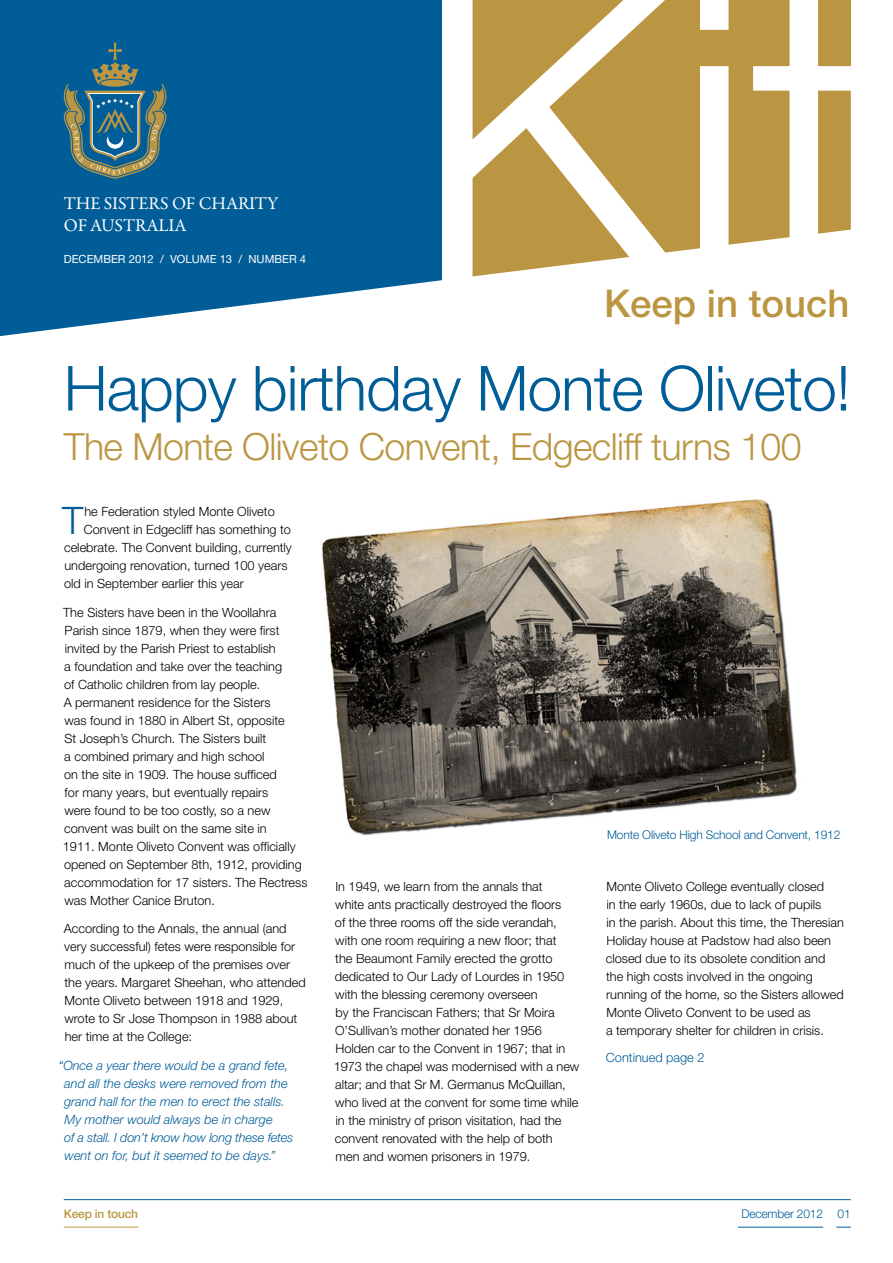
<style>
.page{position:relative;width:893px;height:1263px;background:#fff}
.page>*{position:absolute;margin:0;border:0;box-sizing:border-box;transform-origin:0 0}
.t1{font:300 62.25px "Helvetica Neue LT";letter-spacing:-.015em;color:#005d98}
.t2{font:500 38.25px "Helvetica Neue LT";color:#bb9642}
.t3{font:300 37.95px "Helvetica Neue LT";color:#005d98}
.t4{font:300 37.5px "Helvetica Neue LT";letter-spacing:-.015em;color:#bb9642}
.t5{font:18px/22.5px "Garamond Premr Pro";letter-spacing:-.01em;color:#fff}
.t6{font:300 12.75px/18px "Helvetica Neue LT";color:#000}
.t7{font:italic 300 12.75px/18px "Helvetica Neue LT";color:#005d98}
.t8{font:300 12.75px "Helvetica Neue LT";color:#005d98}
.t9{font:300 12px "Helvetica Neue LT";letter-spacing:-.015em;color:#005d98}
.t10{font:500 12px "Helvetica Neue LT";letter-spacing:-.015em;color:#bb9642}
.t11{font:11.25px "Helvetica Neue LT";color:#fff}
</style>
<div class="page">
<hr style="left:64px;top:1199px;width:786px;height:1px;background:#005d98">
<hr style="left:64px;top:1227px;width:74px;height:1px;background:#bb9642">
<hr style="left:738px;top:1227px;width:85px;height:1px;background:#005d98">
<svg style="left:836px;top:1227px;width:14px;height:1px"></svg>
<img style="left:322px;top:499px;width:476px;height:337px">
<svg style="left:0;top:0;width:440px;height:336px;background:#166ba1"></svg>
<div style="left:681px;top:0;width:85px;height:251px;background:#bb9642"></div>
<svg style="left:440px;top:0;width:241px;height:281px"></svg>
<svg style="left:698px;top:65px;width:32px;height:186px"></svg>
<svg style="left:700px;top:0;width:28px;height:30px"></svg>
<svg style="left:751px;top:0;width:100px;height:240px"></svg>
<svg style="left:64px;top:43px;width:102px;height:136px;background:#3a7083"></svg>
<h3 class="t5" style="left:64px;top:191px;width:216px">THE SISTERS OF CHARITY<br>OF AUSTRALIA</h3>
<p class="t11" style="left:64px;top:253px;width:244px">DECEMBER 2012 / VOLUME 13 / NUMBER 4</p>
<h2 class="t2" style="left:604px;top:281px;width:247px">Keep in touch</h2>
<h1 class="t1" style="left:64px;top:366px;width:788px">Happy birthday Monte Oliveto!</h1>
<h3 class="t4" style="left:64px;top:433px;width:739px">The Monte Oliveto Convent, Edgecliff turns 100</h3>
<h3 class="t3" style="left:62px;top:507px;width:23px">T</h3>
<p class="t6" style="left:84px;top:504px;width:192px">he Federation styled Monte Oliveto</p>
<p class="t6" style="left:84px;top:522px;width:209px">Convent in Edgecliff has something to</p>
<p class="t6" style="left:64px;top:540px;width:229px">celebrate. The Convent building, currently</p>
<p class="t6" style="left:64px;top:558px;width:224px">undergoing renovation, turned 100 years</p>
<p class="t6" style="left:64px;top:576px;width:181px">old in September earlier this year</p>
<p class="t6" style="left:63px;top:605px;width:246px">The Sisters have been in the Woollahra Parish since 1879, when they were first invited by the Parish Priest to establish<br>a foundation and take over the teaching<br>of Catholic children from lay people.<br>A permanent residence for the Sisters<br>was found in 1880 in Albert St, opposite<br>St Joseph’s Church. The Sisters built<br>a combined primary and high school<br>on the site in 1909. The house sufficed<br>for many years, but eventually repairs<br>were found to be too costly, so a new convent was built on the same site in<br>1911. Monte Oliveto Convent was officially opened on September 8th, 1912, providing accommodation for 17 sisters. The Rectress was Mother Canice Bruton.</p>
<p class="t6" style="left:64px;top:921px;width:243px">According to the Annals, the annual (and very successful) fetes were responsible for much of the upkeep of the premises over the years. Margaret Sheehan, who attended Monte Oliveto between 1918 and 1929, wrote to Sr Jose Thompson in 1988 about her time at the College:</p>
<p class="t7" style="left:64px;top:1058px;width:231px;text-indent:-5px">“Once a year there would be a grand fete, and all the desks were removed from the grand hall for the men to erect the stalls.<br>My mother would always be in charge<br>of a stall. I don’t know how long these fetes went on for, but it seemed to be days.”</p>
<p class="t9" style="left:607px;top:830px;width:235px">Monte Oliveto High School and Convent, 1912</p>
<p class="t6" style="left:334px;top:879px;width:247px">In 1949, we learn from the annals that<br>white ants practically destroyed the floors<br>of the three rooms off the side verandah, with one room requiring a new floor; that<br>the Beaumont Family erected the grotto dedicated to Our Lady of Lourdes in 1950 with the blessing ceremony overseen<br>by the Franciscan Fathers; that Sr Moira O’Sullivan’s mother donated her 1956<br>Holden car to the Convent in 1967; that in 1973 the chapel was modernised with a new altar; and that Sr M. Germanus McQuillan, who lived at the convent for some time while in the ministry of prison visitation, had the convent renovated with the help of both<br>men and women prisoners in 1979.</p>
<p class="t6" style="left:605px;top:879px;width:240px">Monte Oliveto College eventually closed<br>in the early 1960s, due to lack of pupils<br>in the parish. About this time, the Theresian Holiday house at Padstow had also been closed due to its obsolete condition and the high costs involved in the ongoing running of the home, so the Sisters allowed Monte Oliveto Convent to be used as<br>a temporary shelter for children in crisis.</p>
<p class="t8" style="left:606px;top:1053px;width:100px">Continued page 2</p>
<p class="t10" style="left:64px;top:1210px;width:76px">Keep in touch</p>
<p class="t9" style="left:741px;top:1210px;width:111px">December 2012 01</p>
</div>
